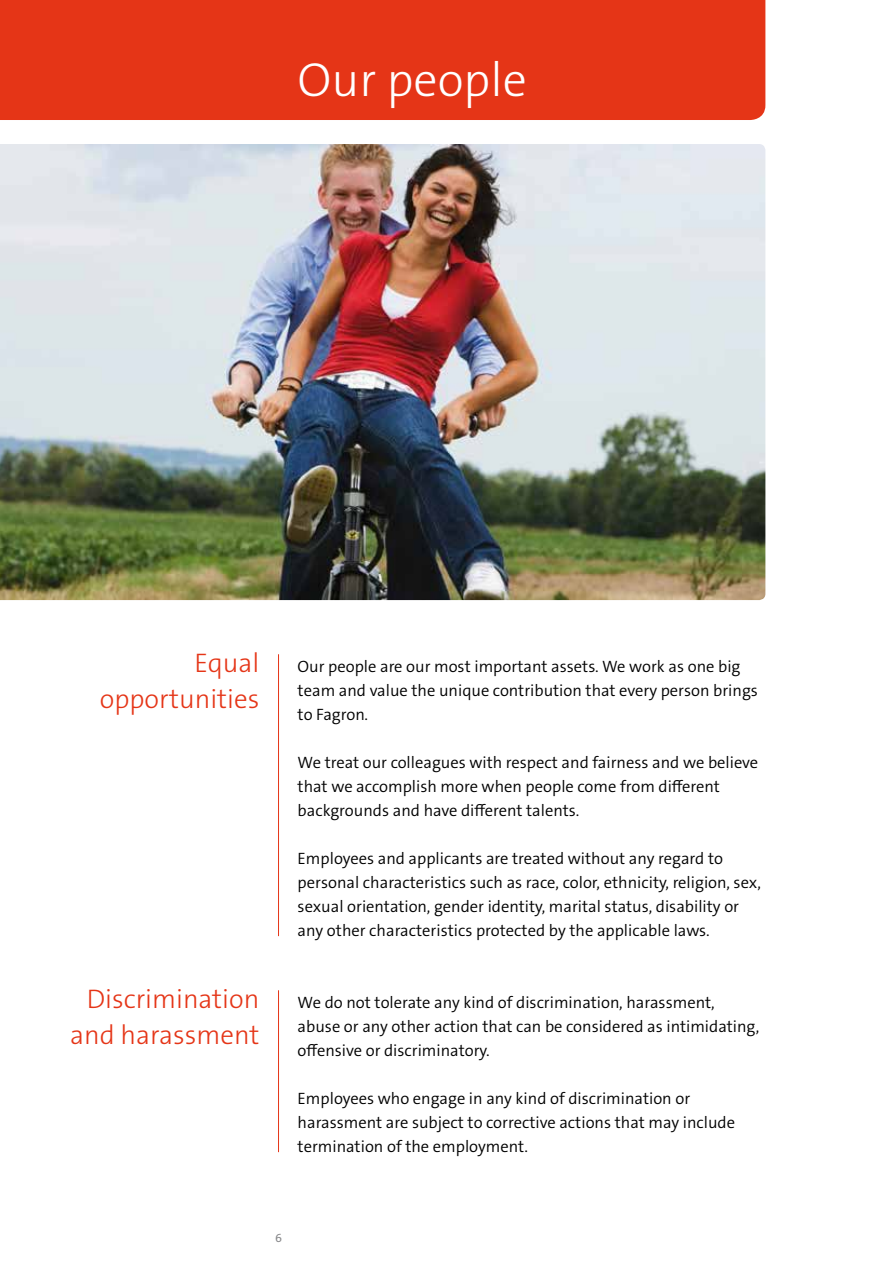
<style>
.page{position:relative;width:893px;height:1263px;background:#fff}
.page>*{position:absolute;margin:0;border:0;box-sizing:border-box;transform-origin:0 0}
.t1{font:48px "The Sans LP3 Lig";color:#fff}
.t2{font:27px/36px "The Sans LP3 Lig";color:#e53517;text-align:right}
.t3{font:16.5px/24px "The Sans LP4 Se Lig";color:#000}
.t4{font:12px "The Sans LP5 Plain";color:#87888a}
</style>
<div class="page">
<div style="left:0;top:0;width:765px;height:120px;background:#e53517"></div>
<hr style="left:278px;top:654px;width:1px;height:282px;background:#e53517">
<hr style="left:278px;top:990px;width:1px;height:162px;background:#e53517">
<img style="left:0;top:144px;width:765px;height:456px">
<h1 class="t1" style="left:298px;top:49px;width:231px">Our people</h1>
<h2 class="t2" style="left:100px;top:645px;width:161px">Equal opportunities</h2>
<h2 class="t2" style="left:70px;top:981px;width:191px">Discrimination and harassment</h2>
<p class="t3" style="left:298px;top:655px;width:462px">Our people are our most important assets. We work as one big team and value the unique contribution that every person brings to Fagron.</p>
<p class="t3" style="left:298px;top:751px;width:462px">We treat our colleagues with respect and fairness and we believe that we accomplish more when people come from different backgrounds and have different talents.</p>
<p class="t3" style="left:298px;top:847px;width:465px">Employees and applicants are treated without any regard to personal characteristics such as race, color, ethnicity, religion, sex, sexual orientation, gender identity, marital status, disability or any other characteristics protected by the applicable laws.</p>
<p class="t3" style="left:298px;top:991px;width:463px">We do not tolerate any kind of discrimination, harassment, abuse or any other action that can be considered as intimidating, offensive or discriminatory.</p>
<p class="t3" style="left:298px;top:1087px;width:439px">Employees who engage in any kind of discrimination or harassment are subject to corrective actions that may include termination of the employment.</p>
<p class="t4" style="left:275px;top:1230px;width:8px">6</p>
</div>
